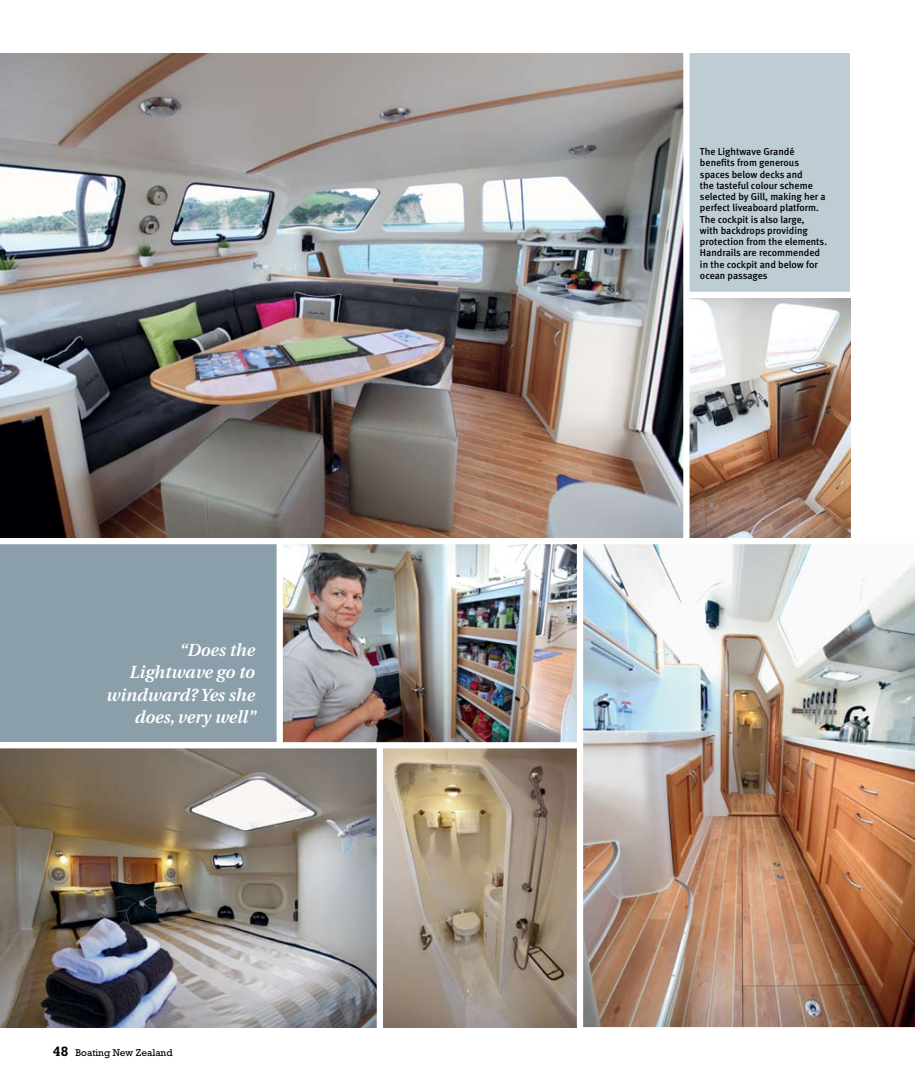
<style>
.page{position:relative;width:915px;height:1081px;background:#fff}
.page>*{position:absolute;margin:0;border:0;box-sizing:border-box;transform-origin:0 0}
.t1{font:italic 600 17.5px/22.5px "Utopia";color:#fff;text-align:right}
.t2{font:500 10px/11.2px "Meta";color:#000}
.t3{font:10px "Rockwell";color:#000}
.s1{font-weight:700;font-size:13.75px}
</style>
<div class="page">
<img style="left:0;top:53px;width:683px;height:485px">
<img style="left:583px;top:544px;width:331px;height:484px">
<img style="left:283px;top:544px;width:293px;height:198px">
<img style="left:0;top:748px;width:376px;height:280px">
<img style="left:689px;top:298px;width:160px;height:240px">
<img style="left:383px;top:748px;width:193px;height:280px">
<div style="left:689px;top:53px;width:160px;height:243px;background:#beccd3"></div>
<div style="left:0;top:542px;width:276px;height:200px;background:#8a9faa"></div>
<div style="left:685px;top:292px;width:174px;height:6px;background:#fff"></div>
<div style="left:0;top:538px;width:859px;height:6px;background:#fff"></div>
<h1 class="t1" style="left:107px;top:639px;width:151px">“Does the<br>Lightwave go to windward? Yes she does, very well”</h1>
<p class="t3" style="left:53px;top:1047px;width:121px"><span class="s1">48</span> Boating New Zealand</p>
<p class="t2" style="left:699px;top:146px;width:129px">The Lightwave Grandé benefits from generous spaces below decks and<br>the tasteful colour scheme selected by Gill, making her a perfect liveaboard platform.<br>The cockpit is also large,<br>with backdrops providing protection from the elements.<br>Handrails are recommended in the cockpit and below for ocean passages</p>
</div>
